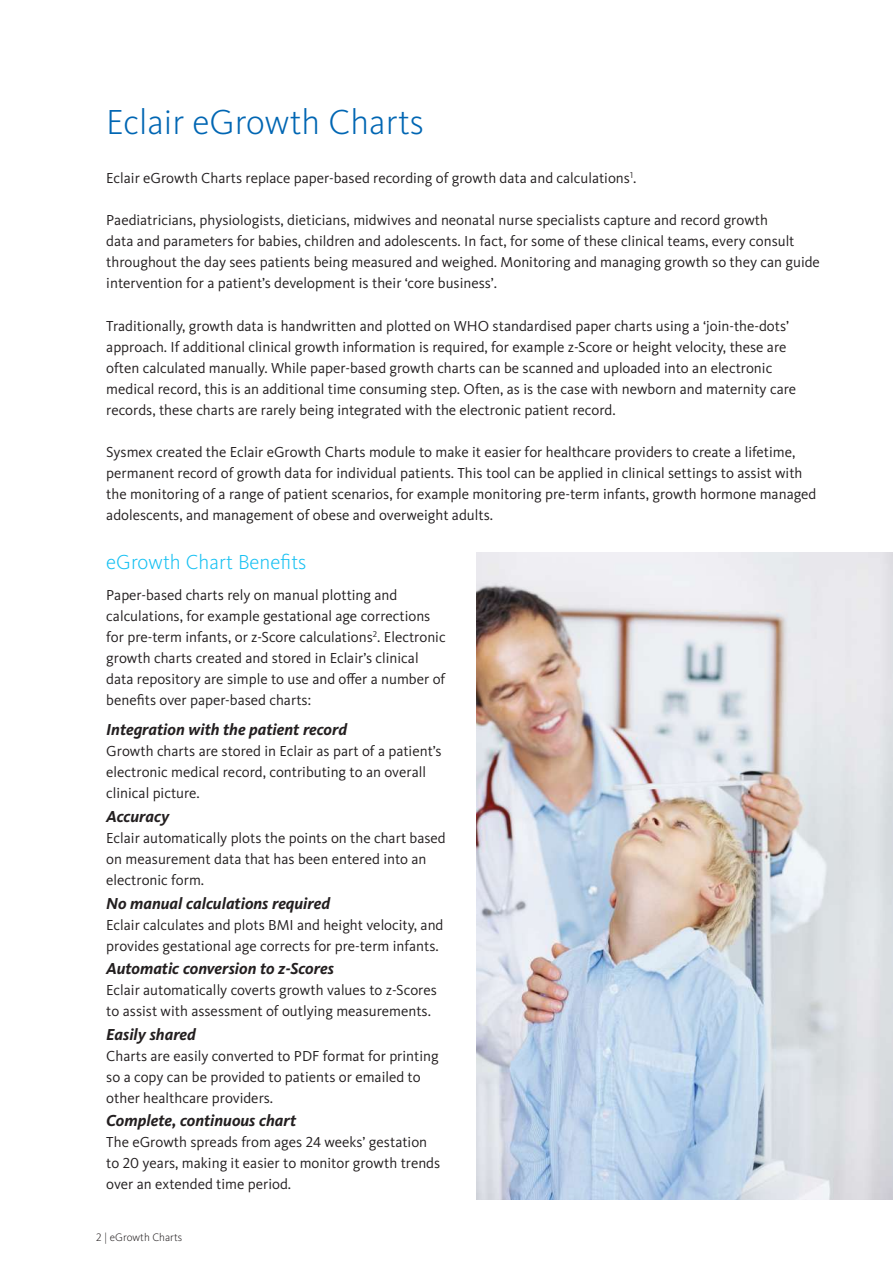
<style>
.page{position:relative;width:893px;height:1263px;background:#fff}
.page>*{position:absolute;margin:0;border:0;box-sizing:border-box;transform-origin:0 0}
.t1{font:300 36px "Kievit Pro";color:#0166b3}
.t2{font:300 21px "Kievit Pro";color:#15c0f2}
.t3{font:italic 700 16.5px "Kievit Pro";color:#231f20}
.t4{font:15px/21px "Kievit Pro";color:#231f20}
.t5{font:300 11.25px "Kievit Pro";color:#231f20}
</style>
<div class="page">
<img style="left:476px;top:553px;width:417px;height:646px">
<h1 class="t1" style="left:106px;top:100px;width:319px">Eclair eGrowth Charts</h1>
<p class="t4" style="left:106px;top:167px;width:531px">Eclair eGrowth Charts replace paper-based recording of growth data and calculations<sup>1</sup>.</p>
<p class="t4" style="left:106px;top:210px;width:715px">Paediatricians, physiologists, dieticians, midwives and neonatal nurse specialists capture and record growth<br>data and parameters for babies, children and adolescents. In fact, for some of these clinical teams, every consult throughout the day sees patients being measured and weighed. Monitoring and managing growth so they can guide intervention for a patient’s development is their ‘core business’.</p>
<p class="t4" style="left:106px;top:315px;width:691px">Traditionally, growth data is handwritten and plotted on WHO standardised paper charts using a ‘join-the-dots’ approach. If additional clinical growth information is required, for example z-Score or height velocity, these are often calculated manually. While paper-based growth charts can be scanned and uploaded into an electronic medical record, this is an additional time consuming step. Often, as is the case with newborn and maternity care records, these charts are rarely being integrated with the electronic patient record.</p>
<p class="t4" style="left:106px;top:441px;width:712px">Sysmex created the Eclair eGrowth Charts module to make it easier for healthcare providers to create a lifetime, permanent record of growth data for individual patients. This tool can be applied in clinical settings to assist with the monitoring of a range of patient scenarios, for example monitoring pre-term infants, growth hormone managed adolescents, and management of obese and overweight adults.</p>
<h2 class="t2" style="left:106px;top:550px;width:202px">eGrowth Chart Benefits</h2>
<p class="t4" style="left:106px;top:585px;width:341px">Paper-based charts rely on manual plotting and calculations, for example gestational age corrections for pre-term infants, or z-Score calculations<sup>2</sup>. Electronic growth charts created and stored in Eclair’s clinical data repository are simple to use and offer a number of benefits over paper-based charts:</p>
<p class="t3" style="left:106px;top:720px;width:242px">Integration with the patient record</p>
<p class="t4" style="left:106px;top:740px;width:337px">Growth charts are stored in Eclair as part of a patient’s electronic medical record, contributing to an overall clinical picture.</p>
<p class="t3" style="left:106px;top:806px;width:65px">Accuracy</p>
<p class="t4" style="left:106px;top:827px;width:341px">Eclair automatically plots the points on the chart based on measurement data that has been entered into an electronic form.</p>
<p class="t3" style="left:106px;top:893px;width:225px">No manual calculations required</p>
<p class="t4" style="left:106px;top:914px;width:339px">Eclair calculates and plots BMI and height velocity, and provides gestational age corrects for pre-term infants.</p>
<p class="t3" style="left:106px;top:959px;width:229px">Automatic conversion to z-Scores</p>
<p class="t4" style="left:106px;top:980px;width:332px">Eclair automatically coverts growth values to z-Scores to assist with assessment of outlying measurements.</p>
<p class="t3" style="left:106px;top:1024px;width:91px">Easily shared</p>
<p class="t4" style="left:106px;top:1045px;width:334px">Charts are easily converted to PDF format for printing so a copy can be provided to patients or emailed to other healthcare providers.</p>
<p class="t3" style="left:106px;top:1110px;width:192px">Complete, continuous chart</p>
<p class="t4" style="left:106px;top:1131px;width:335px">The eGrowth spreads from ages 24 weeks’ gestation to 20 years, making it easier to monitor growth trends over an extended time period.</p>
<p class="t5" style="left:96px;top:1230px;width:88px">2 | eGrowth Charts</p>
</div>
